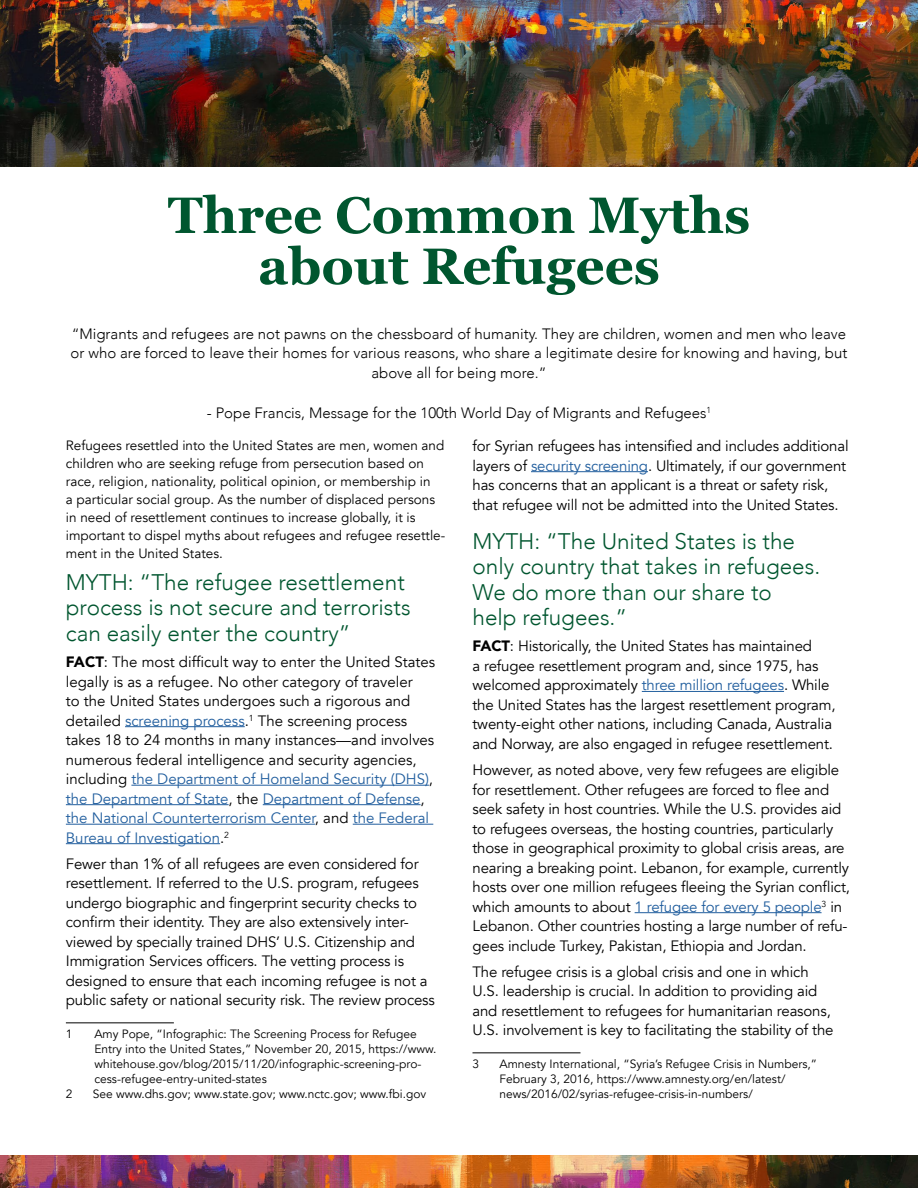
<style>
.page{position:relative;width:918px;height:1188px;background:#fff}
.page>*{position:absolute;margin:0;border:0;box-sizing:border-box;transform-origin:0 0}
.t1{font:700 51px/51px "Georgia";color:#00562f;text-align:center}
.t2{font:300 22.5px/25.5px "Avenir";color:#00562f}
.t3{font:15px/19.5px "Avenir";letter-spacing:-.01em;color:#000}
.t4{font:300 15px/19.5px "Avenir";color:#000;text-align:center}
.t5{font:13.5px/18px "Avenir";color:#000}
.t6{font:12px/15px "Avenir";color:#000}
.s1{font-weight:900}
.s2{color:#215e9e}
</style>
<div class="page">
<img style="left:0;top:0;width:918px;height:167px">
<img style="left:0;top:1156px;width:918px;height:32px">
<hr style="left:125px;top:726px;width:120px;height:1px;background:#215e9e">
<hr style="left:131px;top:785px;width:298px;height:1px;background:#215e9e">
<hr style="left:66px;top:804px;width:163px;height:1px;background:#215e9e">
<hr style="left:263px;top:804px;width:158px;height:1px;background:#215e9e">
<hr style="left:66px;top:824px;width:249px;height:1px;background:#215e9e">
<hr style="left:353px;top:824px;width:80px;height:1px;background:#215e9e">
<hr style="left:66px;top:843px;width:154px;height:1px;background:#215e9e">
<hr style="left:66px;top:1023px;width:108px;height:1px;background:#000">
<hr style="left:531px;top:471px;width:117px;height:1px;background:#215e9e">
<hr style="left:642px;top:691px;width:142px;height:1px;background:#215e9e">
<hr style="left:635px;top:912px;width:187px;height:1px;background:#215e9e">
<hr style="left:472px;top:1053px;width:108px;height:1px;background:#000">
<h1 class="t1" style="left:168px;top:190px;width:584px">Three Common Myths about Refugees</h1>
<p class="t4" style="left:71px;top:324px;width:778px">“Migrants and refugees are not pawns on the chessboard of humanity. They are children, women and men who leave or who are forced to leave their homes for various reasons, who share a legitimate desire for knowing and having, but above all for being more.”</p>
<p class="t4" style="left:207px;top:403px;width:506px">- Pope Francis, Message for the 100th World Day of Migrants and Refugees<sup>1</sup></p>
<p class="t5" style="left:66px;top:436px;width:381px">Refugees resettled into the United States are men, women and children who are seeking refuge from persecution based on race, religion, nationality, political opinion, or membership in<br>a particular social group. As the number of displaced persons in need of resettlement continues to increase globally, it is important to dispel myths about refugees and refugee resettle&shy;ment in the United States.</p>
<h2 class="t2" style="left:66px;top:569px;width:346px">MYTH: “The refugee resettlement process is not secure and terrorists can easily enter the country”</h2>
<p class="t3" style="left:66px;top:652px;width:371px"><span class="s1">FACT</span>: The most difficult way to enter the United States legally is as a refugee. No other category of traveler<br>to the United States undergoes such a rigorous and detailed <span class="s2">screening process</span>.<sup>1</sup> The screening process takes 18 to 24 months in many instances—and involves numerous federal intelligence and security agencies, including <span class="s2">the Department of Homeland Security (DHS)</span>, <span class="s2">the Department of State</span>, the <span class="s2">Department of Defense</span>, <span class="s2">the National Counterterrorism Center</span>, and <span class="s2">the Federal Bureau of Investigation</span>.<sup>2</sup></p>
<p class="t3" style="left:66px;top:854px;width:371px">Fewer than 1% of all refugees are even considered for resettlement. If referred to the U.S. program, refugees undergo biographic and fingerprint security checks to confirm their identity. They are also extensively inter&shy;viewed by specially trained DHS’ U.S. Citizenship and Immigration Services officers. The vetting process is designed to ensure that each incoming refugee is not a public safety or national security risk. The review process</p>
<p class="t6" style="left:66px;top:1026px;width:8px">1</p>
<p class="t6" style="left:94px;top:1026px;width:343px">Amy Pope, “Infographic: The Screening Process for Refugee Entry into the United States,” November 20, 2015, https://www. whitehouse.gov/blog/2015/11/20/infographic-screening-pro&shy;cess-refugee-entry-united-states</p>
<p class="t6" style="left:66px;top:1086px;width:8px">2</p>
<p class="t6" style="left:93px;top:1086px;width:335px">See www.dhs.gov; www.state.gov; www.nctc.gov; www.fbi.gov</p>
<p class="t3" style="left:472px;top:436px;width:378px">for Syrian refugees has intensified and includes additional layers of <span class="s2">security screening</span>. Ultimately, if our government has concerns that an applicant is a threat or safety risk, that refugee will not be admitted into the United States.</p>
<h2 class="t2" style="left:472px;top:528px;width:349px">MYTH: “The United States is the only country that takes in refugees.<br>We do more than our share to help refugees.”</h2>
<p class="t3" style="left:472px;top:637px;width:365px"><span class="s1">FACT</span>: Historically, the United States has maintained<br>a refugee resettlement program and, since 1975, has welcomed approximately <span class="s2">three million refugees</span>. While the United States has the largest resettlement program, twenty-eight other nations, including Canada, Australia and Norway, are also engaged in refugee resettlement.</p>
<p class="t3" style="left:472px;top:760px;width:379px">However, as noted above, very few refugees are eligible for resettlement. Other refugees are forced to flee and seek safety in host countries. While the U.S. provides aid to refugees overseas, the hosting countries, particularly those in geographical proximity to global crisis areas, are nearing a breaking point. Lebanon, for example, currently hosts over one million refugees fleeing the Syrian conflict, which amounts to about <span class="s2">1 refugee for every 5 people</span><sup>3</sup> in Lebanon. Other countries hosting a large number of refu&shy;gees include Turkey, Pakistan, Ethiopia and Jordan.</p>
<p class="t3" style="left:473px;top:962px;width:363px">The refugee crisis is a global crisis and one in which U.S. leadership is crucial. In addition to providing aid and resettlement to refugees for humanitarian reasons, U.S. involvement is key to facilitating the stability of the</p>
<p class="t6" style="left:472px;top:1056px;width:8px">3</p>
<p class="t6" style="left:500px;top:1056px;width:319px">Amnesty International, “Syria’s Refugee Crisis in Numbers,”<br>February 3, 2016, https://www.amnesty.org/en/latest/ news/2016/02/syrias-refugee-crisis-in-numbers/</p>
</div>
